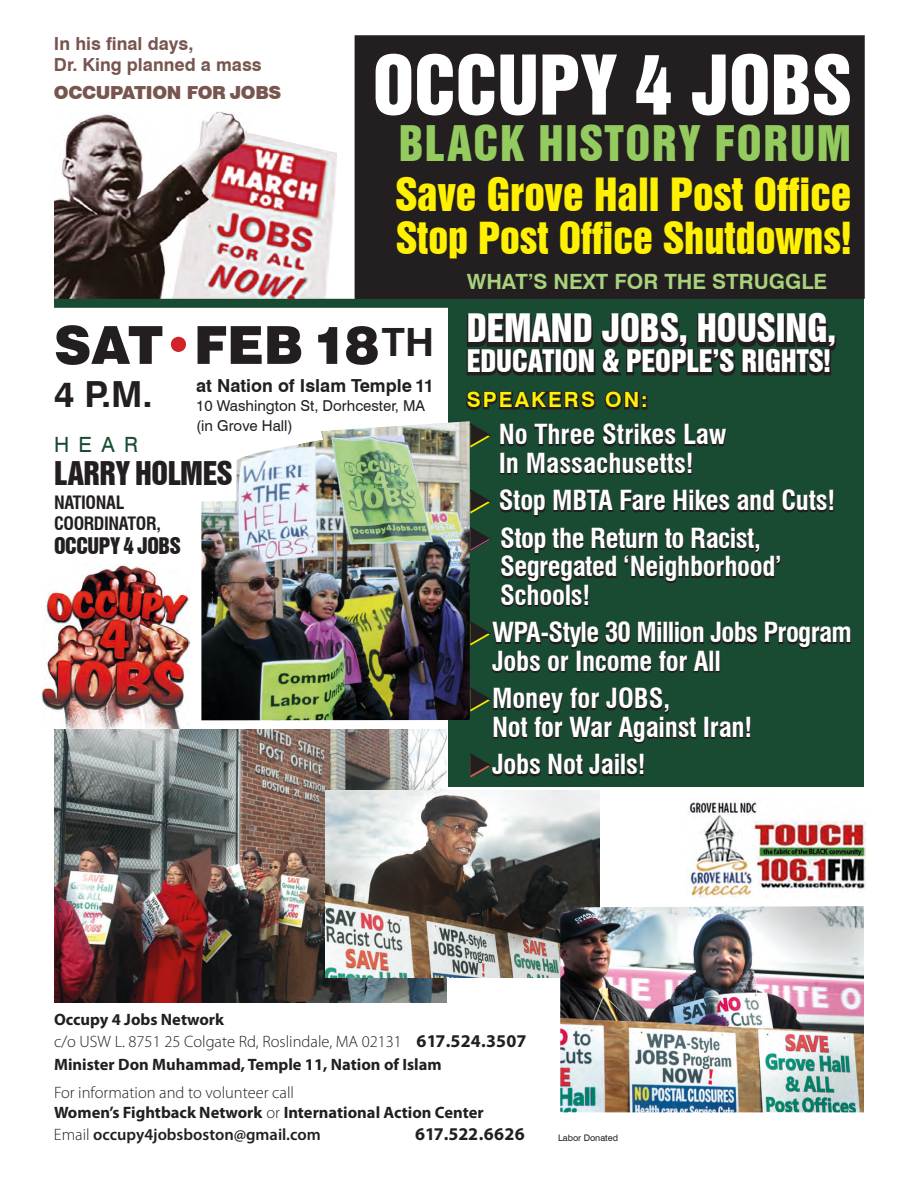
<style>
.page{position:relative;width:918px;height:1188px;background:#fff}
.page>*{position:absolute;margin:0;border:0;box-sizing:border-box;transform-origin:0 0}
.t1{font:75px "Swiss 921 BT Regular A";color:#fff}
.t2{font:900 52.5px "Swiss 721 BT";color:#231f20}
.t3{font:45px "Swiss 921 BT Regular A";letter-spacing:.04em;color:#94cb5f}
.t4{font:42px "Swiss 921 BT Regular A";color:#fff101}
.t5{font:40.5px "Swiss 921 BT Regular A";color:#fff101}
.t6{font:36px "Swiss 921 BT Regular A";color:#fff}
.t7{font:700 36px "Swiss 721 BT";color:#231f20}
.t8{font:30px "Swiss 921 BT Regular A";letter-spacing:-.01em;color:#231f20}
.t9{font:28.5px "Swiss 921 BT Regular A";color:#fff}
.t10{font:700 condensed 27px/28.5px "Swiss 721 BT";letter-spacing:-.01em;color:#fff}
.t11{font:700 21px "Swiss 721 BT";color:#a8d27c}
.t12{font:21px "Swiss 921 BT Regular A";letter-spacing:-.02em;color:#231f20}
.t13{font:700 21px "Swiss 721 BT";letter-spacing:.1em;color:#fff101}
.t14{font:21px "Swiss 721 BT";color:#184b32}
.t15{font:700 18px/21px "Swiss 721 BT";color:#78554f}
.t16{font:700 18px "Swiss 721 BT";color:#231f20}
.t17{font:700 condensed 18px/21px "Swiss 721 BT";letter-spacing:-.02em;color:#231f20}
.t18{font:900 18px "Swiss 721 BT";letter-spacing:-.02em;color:#78554f}
.t19{font:700 18px "Myriad Pro";color:#231f20}
.t20{font:700 16.5px/19.8px "Myriad Pro";color:#231f20}
.t21{font:300 16.5px/21.6px "Myriad Pro";color:#231f20}
.t22{font:600 16.5px "Myriad Pro";color:#231f20}
.t23{font:15px/19.5px "Swiss 721 BT";color:#231f20}
.t24{font:9px "Swiss 721 BT";color:#231f20}
.s1{color:#d1232a}
.s2{font-weight:700;font-size:39px}
.s3{font-size:34.5px}
.s4{color:#231f20}
.s5{font-weight:700}
.s6{font-weight:700;font-size:18px}
.s7{font-weight:300}
</style>
<div class="page">
<div style="left:355px;top:36px;width:509px;height:262px;background:#231f20"></div>
<div style="left:355px;top:35px;width:510px;height:264px;border:2px solid #231f20"></div>
<div style="left:374px;top:59px;width:490px;height:78px;background:#231f20"></div>
<div style="left:448px;top:299px;width:416px;height:488px;background:#184b32"></div>
<img style="left:54px;top:112px;width:283px;height:187px">
<img style="left:201px;top:421px;width:269px;height:299px">
<svg style="left:201px;top:421px;width:123px;height:83px"></svg>
<img style="left:688px;top:801px;width:178px;height:97px">
<div style="left:54px;top:299px;width:394px;height:9px;background:#184b32"></div>
<img style="left:54px;top:729px;width:392px;height:273px">
<img style="left:326px;top:790px;width:273px;height:187px">
<img style="left:560px;top:906px;width:304px;height:206px">
<svg style="left:54px;top:729px;width:146px;height:85px;background:#778080"></svg>
<img style="left:54px;top:729px;width:140px;height:20px">
<svg style="left:464px;top:296px;width:375px;height:179px"></svg>
<svg style="left:470px;top:490px;width:21px;height:24px"></svg>
<svg style="left:499px;top:490px;width:47px;height:27px"></svg>
<svg style="left:553px;top:490px;width:60px;height:22px"></svg>
<svg style="left:620px;top:490px;width:46px;height:23px"></svg>
<svg style="left:673px;top:490px;width:57px;height:23px"></svg>
<svg style="left:737px;top:490px;width:37px;height:23px"></svg>
<svg style="left:782px;top:490px;width:52px;height:23px"></svg>
<svg style="left:470px;top:527px;width:21px;height:24px"></svg>
<svg style="left:501px;top:528px;width:280px;height:79px"></svg>
<svg style="left:765px;top:622px;width:86px;height:27px"></svg>
<svg style="left:470px;top:622px;width:288px;height:51px"></svg>
<div style="left:709px;top:651px;width:5px;height:21px;border:1px solid #231f20"></div>
<div style="left:716px;top:651px;width:4px;height:21px;border:1px solid #231f20"></div>
<svg style="left:470px;top:688px;width:227px;height:56px"></svg>
<div style="left:704px;top:717px;width:5px;height:21px;border:1px solid #231f20"></div>
<svg style="left:711px;top:717px;width:40px;height:22px"></svg>
<svg style="left:470px;top:754px;width:71px;height:24px"></svg>
<svg style="left:548px;top:754px;width:35px;height:23px"></svg>
<svg style="left:589px;top:754px;width:30px;height:23px"></svg>
<div style="left:615px;top:760px;width:4px;height:16px;border:1px solid #231f20"></div>
<div style="left:621px;top:755px;width:4px;height:21px;border:1px solid #231f20"></div>
<svg style="left:626px;top:754px;width:18px;height:23px"></svg>
<img style="left:41px;top:565px;width:148px;height:164px">
<p class="t15" style="left:54px;top:33px;width:209px">In his final days,<br>Dr. King planned a mass</p>
<p class="t18" style="left:54px;top:82px;width:229px">OCCUPATION FOR JOBS</p>
<p class="t1" style="left:373px;top:36px;width:480px">OCCUPY 4 JOBS</p>
<p class="t3" style="left:399px;top:114px;width:454px">BLACK HISTORY FORUM</p>
<p class="t4" style="left:395px;top:167px;width:458px">Save Grove Hall Post Office</p>
<p class="t5" style="left:396px;top:212px;width:457px">Stop Post Office Shutdowns!</p>
<p class="t2" style="left:54px;top:313px;width:382px">SAT<span class="s1">•</span>FEB 18<span class="s2">TH</span></p>
<p class="t7" style="left:54px;top:372px;width:100px">4 P.M.</p>
<p class="t14" style="left:54px;top:432px;width:86px">HEAR</p>
<p class="t8" style="left:54px;top:454px;width:180px">LARRY HOLMES</p>
<p class="t17" style="left:54px;top:492px;width:108px">NATIONAL<br>COORDINATOR,</p>
<p class="t12" style="left:54px;top:532px;width:128px">OCCUPY 4 JOBS</p>
<p class="t16" style="left:196px;top:374px;width:239px">at Nation of Islam Temple 11</p>
<p class="t23" style="left:196px;top:396px;width:230px">10 Washington St, Dorhcester, MA (in Grove Hall)</p>
<p class="t11" style="left:467px;top:268px;width:362px">WHAT’S NEXT FOR THE STRUGGLE</p>
<p class="t6" style="left:467px;top:305px;width:371px">DEMAND JOBS, HOUSING<span class="s3">,</span></p>
<p class="t9" style="left:467px;top:343px;width:366px">EDUCATION &amp; PEOPLE’S RIGHTS!</p>
<p class="t13" style="left:467px;top:386px;width:182px">SPEAKERS ON:</p>
<p class="t10" style="left:468px;top:420px;width:260px;text-align:center"><span class="s4">◆</span> No Three Strikes Law<br>In Massachusetts!</p>
<p class="t10" style="left:468px;top:486px;width:369px"><span class="s4">◆</span> Stop MBTA Fare Hikes and Cuts!</p>
<p class="t10" style="left:500px;top:524px;width:283px;text-indent:-32px"><span class="s4">◆</span> Stop the Return to Racist,<br>Segregated ‘Neighborhood’<br>Schools!</p>
<p class="t10" style="left:492px;top:618px;width:361px;text-indent:-24px"><span class="s4">◆</span>WPA-Style 30 Million Jobs Program<br>Jobs or Income for All</p>
<p class="t10" style="left:492px;top:684px;width:262px;text-indent:-24px"><span class="s4">◆</span>Money for JOBS,<br>Not for War Against Iran!</p>
<p class="t10" style="left:468px;top:750px;width:179px"><span class="s4">◆</span>Jobs Not Jails!</p>
<p class="t21" style="left:54px;top:1009px;width:474px"><span class="s5">Occupy 4 Jobs Network<br></span>c/o USW L. 8751 25 Colgate Rd, Roslindale, MA 02131 <span class="s6">617.524.3507</span></p>
<p class="t20" style="left:54px;top:1054px;width:389px">Minister Don Muhammad, Temple 11, Nation of Islam</p>
<p class="t20" style="left:54px;top:1082px;width:431px"><span class="s7">For information and to volunteer call<br></span>Women’s Fightback Network <span class="s7">or</span> International Action Center</p>
<p class="t22" style="left:54px;top:1124px;width:268px"><span class="s7">Email</span> occupy4jobsboston@gmail.com</p>
<p class="t19" style="left:415px;top:1122px;width:111px">617.522.6626</p>
<p class="t24" style="left:558px;top:1132px;width:62px">Labor Donated</p>
</div>
